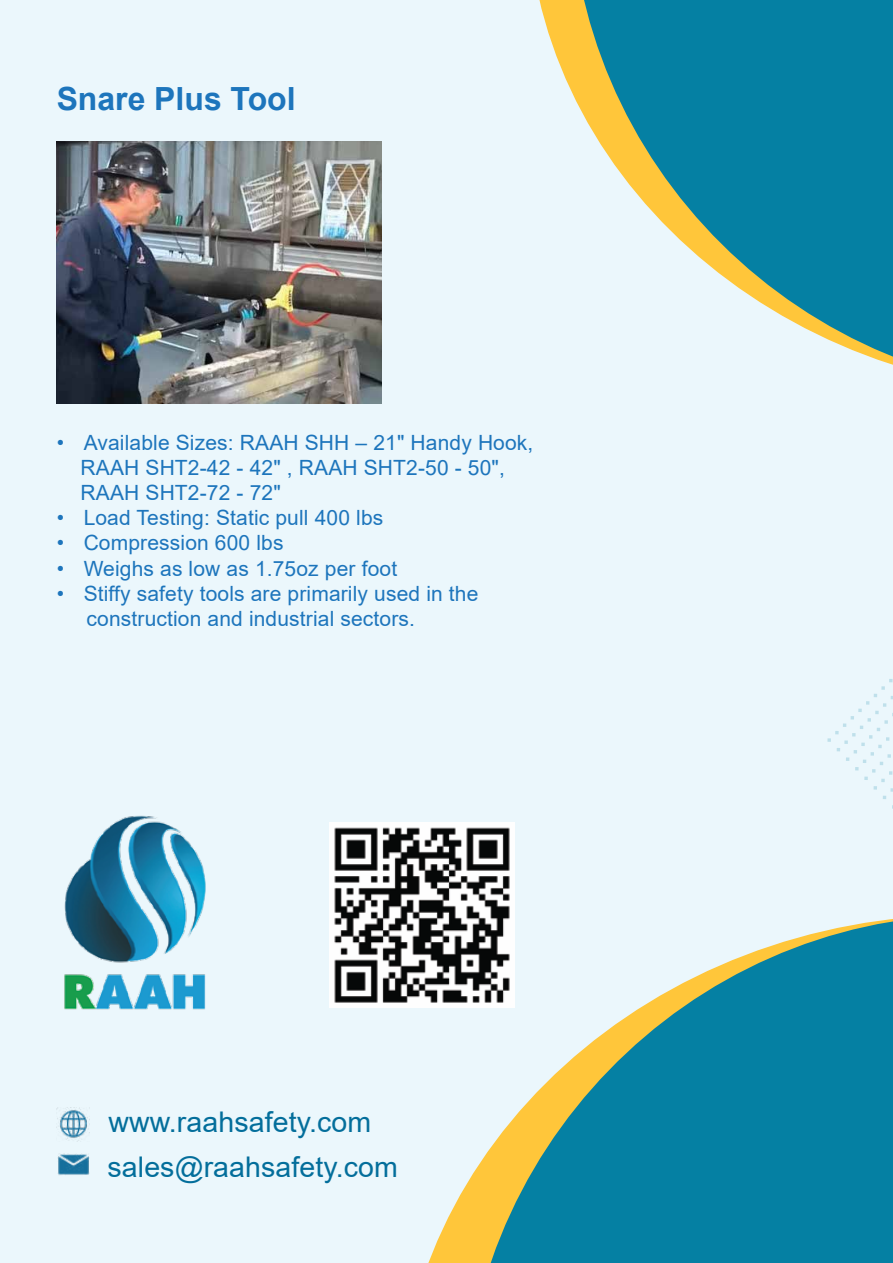
<style>
.page{position:relative;width:893px;height:1263px;background:#ebf7fc}
.page>*{position:absolute;margin:0;border:0;box-sizing:border-box;transform-origin:0 0}
.t1{font:700 31.95px "Arial";color:#1d75bc}
.t2{font:28.5px/45.3px "Arial";letter-spacing:.005em;color:#036e9b}
.t3{font:21px/25.2px "Arial";letter-spacing:.005em;color:#1d75bc}
</style>
<div class="page">
<img style="left:57px;top:142px;width:324px;height:262px">
<svg style="left:539px;top:0;width:31px;height:88px;fill:#ffc63a"></svg>
<svg style="left:570px;top:0;width:323px;height:365px;fill:#0580a3"></svg>
<svg style="left:398px;top:1007px;width:54px;height:256px"></svg>
<svg style="left:452px;top:919px;width:441px;height:344px;fill:#0580a3"></svg>
<img style="left:64px;top:815px;width:142px;height:195px">
<img style="left:57px;top:1107px;width:33px;height:35px">
<img style="left:58px;top:1153px;width:31px;height:22px">
<svg style="left:827px;top:679px;width:66px;height:120px"></svg>
<img style="left:329px;top:822px;width:186px;height:185px">
<h1 class="t1" style="left:57px;top:77px;width:240px">Snare Plus Tool</h1>
<p class="t3" style="left:81px;top:429px;width:454px;text-indent:-24px">• Available Sizes: RAAH SHH – 21" Handy Hook,<br>RAAH SHT2-42 - 42" , RAAH SHT2-50 - 50",<br>RAAH SHT2-72 - 72"</p>
<p class="t3" style="left:57px;top:505px;width:328px">• Load Testing: Static pull 400 lbs</p>
<p class="t3" style="left:57px;top:530px;width:228px">• Compression 600 lbs</p>
<p class="t3" style="left:57px;top:555px;width:342px">• Weighs as low as 1.75oz per foot</p>
<p class="t3" style="left:87px;top:581px;width:393px;text-indent:-30px">• Stiffy safety tools are primarily used in the construction and industrial sectors.</p>
<h2 class="t2" style="left:108px;top:1099px;width:292px">www.raahsafety.com sales@raahsafety.com</h2>
</div>
